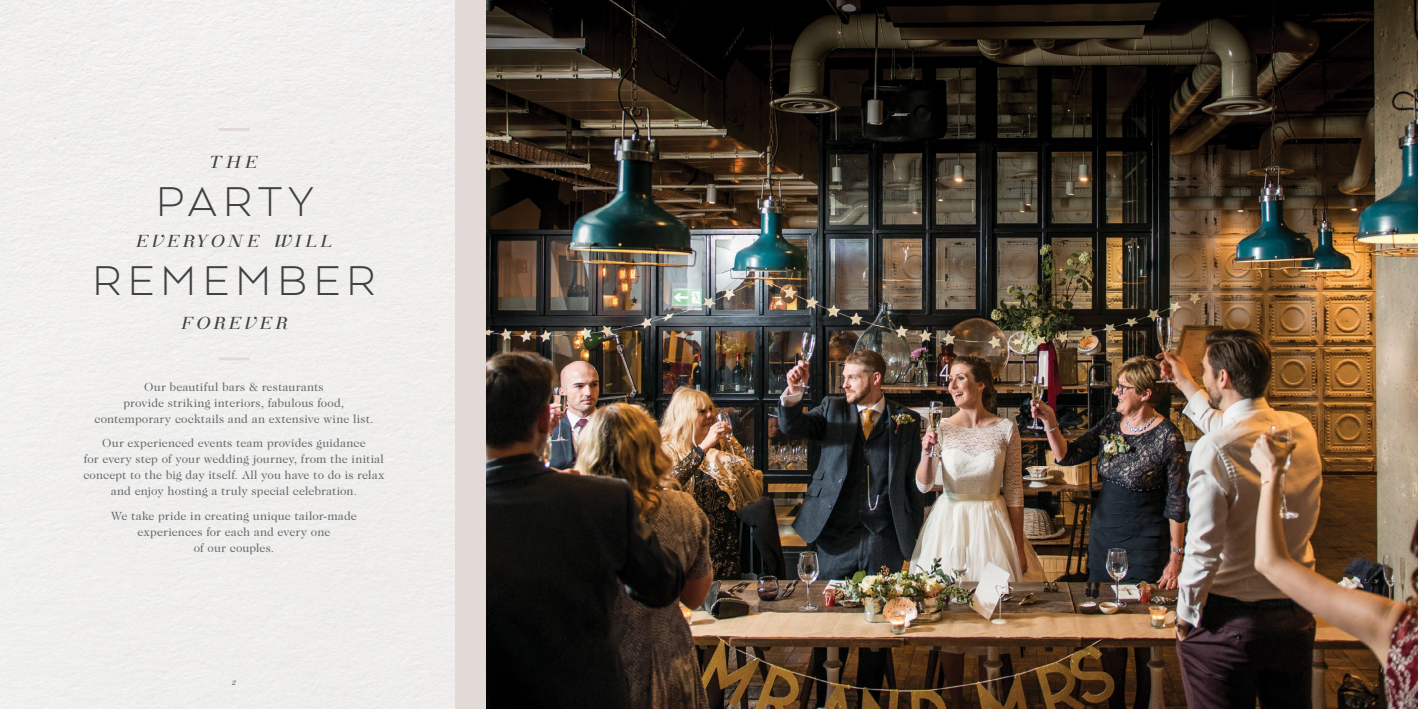
<style>
.page{position:relative;width:1418px;height:709px;background:#fff}
.page>*{position:absolute;margin:0;border:0;box-sizing:border-box;transform-origin:0 0}
.t1{font:300 48px "Arquitecta";letter-spacing:.12em;color:#414042}
.t2{font:17.6px "Florence";letter-spacing:.15em;color:#414042}
.t3{font:12px/16px "Caslon 224 Std";letter-spacing:.01em;color:#696a6d;text-align:center}
.t4{font:7px "Florence";color:#5b5757}
</style>
<div class="page">
<img style="left:485px;top:0;width:932px;height:709px">
<hr style="left:218px;top:128px;width:31px;height:3px;background:#e3dad8">
<hr style="left:218px;top:357px;width:31px;height:3px;background:#e3dad8">
<div style="left:455px;top:0;width:30px;height:709px;background:#e3dad8"></div>
<h2 class="t2" style="left:209px;top:152px;width:50px">THE</h2>
<h1 class="t1" style="left:156px;top:171px;width:160px">PARTY</h1>
<h2 class="t2" style="left:136px;top:231px;width:198px">EVERYONE WILL</h2>
<h1 class="t1" style="left:92px;top:251px;width:285px">REMEMBER</h1>
<h2 class="t2" style="left:181px;top:313px;width:107px">FOREVER</h2>
<p class="t3" style="left:94px;top:378px;width:280px">Our beautiful bars &amp; restaurants<br>provide striking interiors, fabulous food, contemporary cocktails and an extensive wine list.</p>
<p class="t3" style="left:83px;top:435px;width:303px">Our experienced events team provides guidance<br>for every step of your wedding journey, from the initial concept to the big day itself. All you have to do is relax and enjoy hosting a truly special celebration.</p>
<p class="t3" style="left:111px;top:507px;width:247px">We take pride in creating unique tailor-made experiences for each and every one<br>of our couples.</p>
<p class="t4" style="left:232px;top:678px;width:6px">2</p>
</div>
